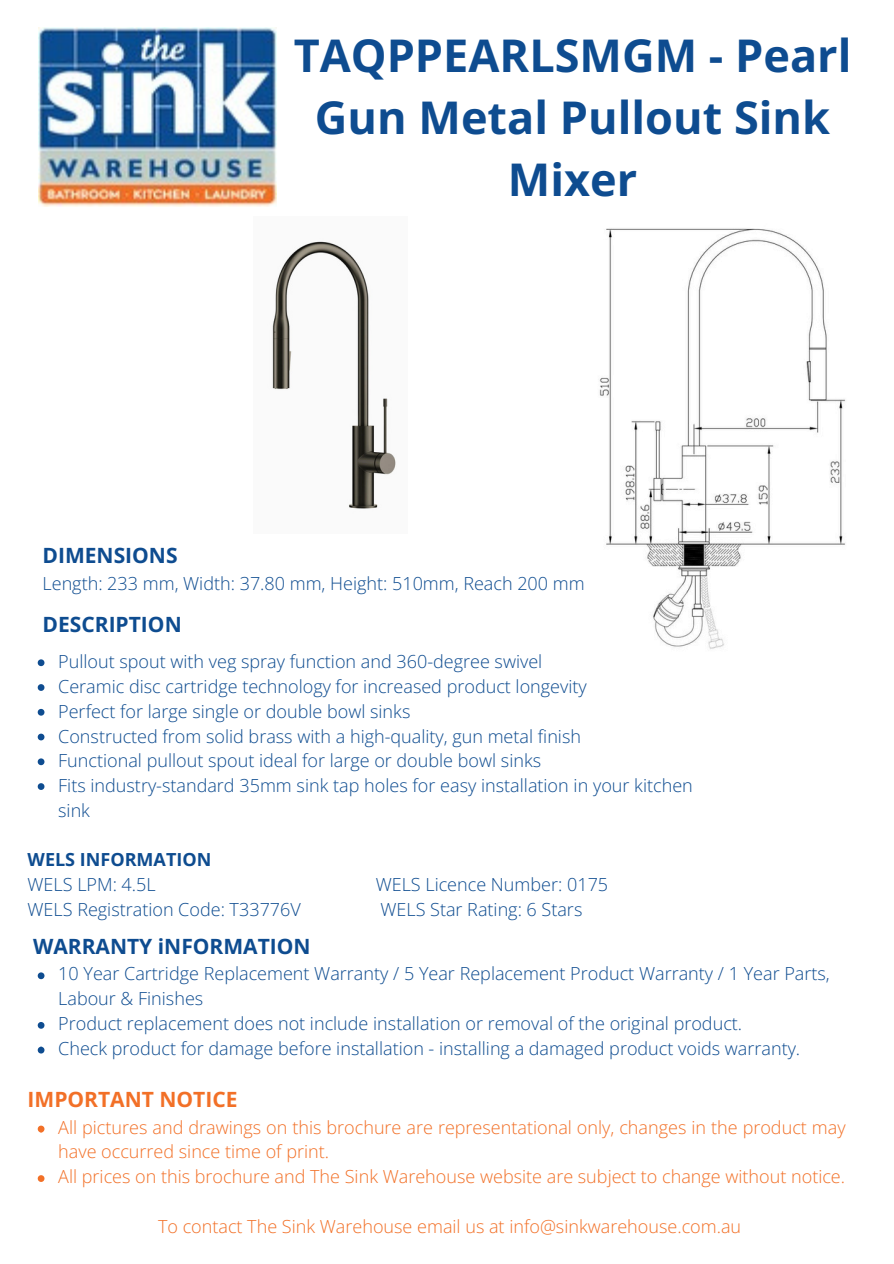
<style>
.page{position:relative;width:894px;height:1264px;background:#fff}
.page>*{position:absolute;margin:0;border:0;box-sizing:border-box;transform-origin:0 0}
.t1{font:700 45px/61.8px "Open Sans";color:#0e4c90;text-align:center}
.t2{font:700 21px "Open Sans";color:#0e4c90}
.t3{font:700 21px "Open Sans";color:#f27027}
.t4{font:300 18px/24.8px "Open Sans";color:#0e4c90}
.t5{font:300 18px/24.8px "Open Sans";color:#f27027}
.t6{font:700 18px "Open Sans";color:#0e4c90}
</style>
<div class="page">
<img style="left:38px;top:27px;width:239px;height:179px">
<svg style="left:38px;top:972px;width:6px;height:7px"></svg>
<svg style="left:38px;top:1022px;width:6px;height:6px"></svg>
<svg style="left:38px;top:1046px;width:6px;height:7px"></svg>
<svg style="left:38px;top:1125px;width:6px;height:7px"></svg>
<svg style="left:38px;top:1175px;width:6px;height:6px"></svg>
<img style="left:272px;top:241px;width:124px;height:268px">
<img style="left:599px;top:228px;width:247px;height:421px">
<svg style="left:38px;top:659px;width:6px;height:7px"></svg>
<svg style="left:38px;top:684px;width:6px;height:7px"></svg>
<svg style="left:38px;top:709px;width:6px;height:6px"></svg>
<svg style="left:38px;top:733px;width:6px;height:7px"></svg>
<svg style="left:38px;top:758px;width:6px;height:7px"></svg>
<svg style="left:38px;top:783px;width:6px;height:7px"></svg>
<p class="t1" style="left:293px;top:23px;width:559px">TAQPPEARLSMGM - Pearl<br>Gun Metal Pullout Sink<br>Mixer</p>
<p class="t2" style="left:43px;top:540px;width:136px">DIMENSIONS</p>
<h2 class="t4" style="left:43px;top:570px;width:543px">Length: 233 mm, Width: 37.80 mm, Height: 510mm, Reach 200 mm</h2>
<p class="t2" style="left:43px;top:609px;width:141px">DESCRIPTION</p>
<p class="t4" style="left:58px;top:649px;width:485px">Pullout spout with veg spray function and 360-degree swivel</p>
<h2 class="t4" style="left:58px;top:673px;width:530px">Ceramic disc cartridge technology for increased product longevity</h2>
<p class="t4" style="left:58px;top:698px;width:353px">Perfect for large single or double bowl sinks</p>
<p class="t4" style="left:58px;top:723px;width:524px">Constructed from solid brass with a high-quality, gun metal finish</p>
<p class="t4" style="left:58px;top:748px;width:484px">Functional pullout spout ideal for large or double bowl sinks</p>
<p class="t4" style="left:58px;top:772px;width:636px">Fits industry-standard 35mm sink tap holes for easy installation in your kitchen sink</p>
<p class="t6" style="left:28px;top:847px;width:185px">WELS INFORMATION</p>
<p class="t4" style="left:28px;top:871px;width:130px">WELS LPM: 4.5L</p>
<p class="t4" style="left:375px;top:871px;width:234px">WELS Licence Number: 0175</p>
<p class="t4" style="left:28px;top:896px;width:275px">WELS Registration Code: T33776V</p>
<p class="t4" style="left:380px;top:896px;width:203px">WELS Star Rating: 6 Stars</p>
<h2 class="t2" style="left:33px;top:931px;width:279px">WARRANTY iNFORMATION</h2>
<p class="t4" style="left:58px;top:961px;width:772px">10 Year Cartridge Replacement Warranty / 5 Year Replacement Product Warranty / 1 Year Parts,<br>Labour &amp; Finishes</p>
<p class="t4" style="left:58px;top:1010px;width:685px">Product replacement does not include installation or removal of the original product.</p>
<h3 class="t4" style="left:58px;top:1035px;width:743px">Check product for damage before installation - installing a damaged product voids warranty.</h3>
<p class="t3" style="left:28px;top:1084px;width:211px">IMPORTANT NOTICE</p>
<p class="t5" style="left:58px;top:1114px;width:788px">All pictures and drawings on this brochure are representational only, changes in the product may have occurred since time of print.</p>
<p class="t5" style="left:58px;top:1163px;width:788px">All prices on this brochure and The Sink Warehouse website are subject to change without notice.</p>
<p class="t5" style="left:158px;top:1213px;width:584px">To contact The Sink Warehouse email us at info@sinkwarehouse.com.au</p>
</div>
